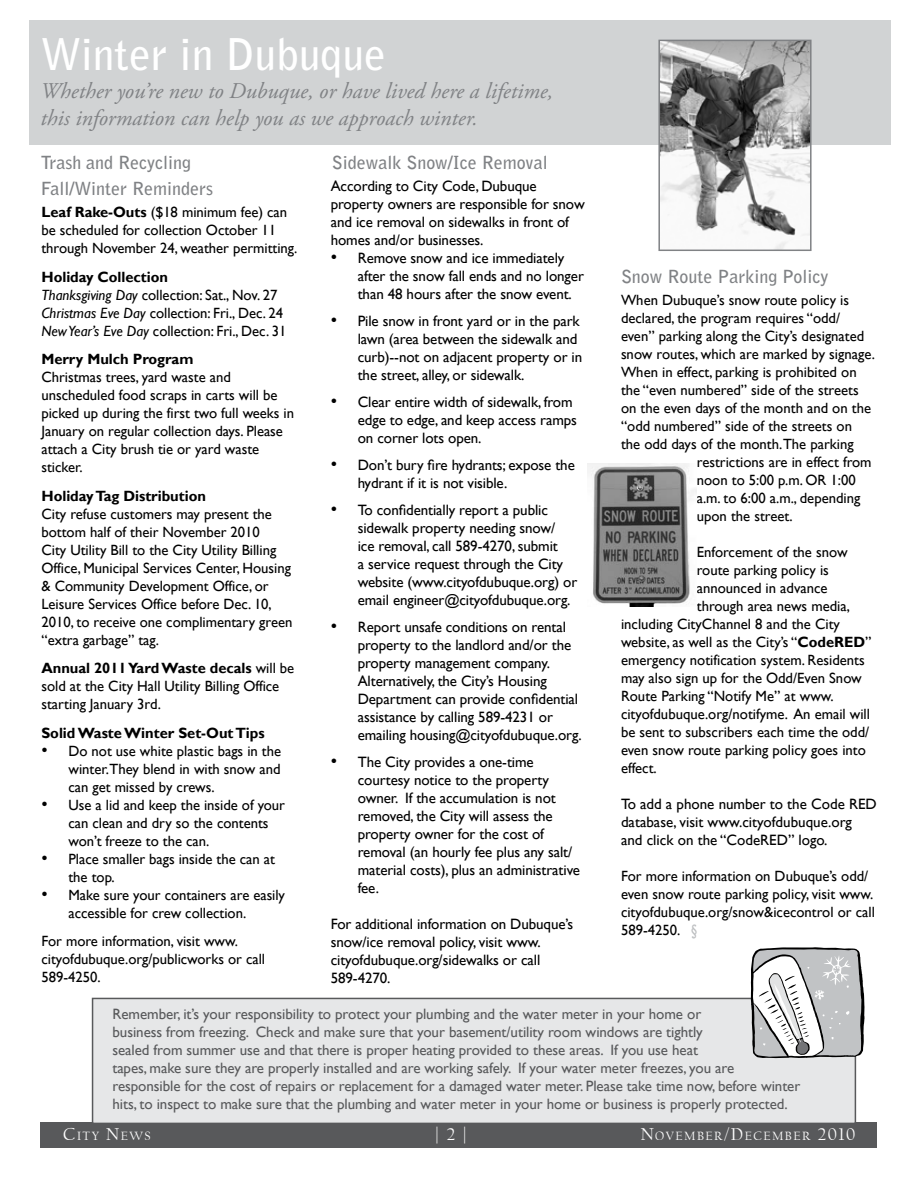
<style>
.page{position:relative;width:918px;height:1188px;background:#fff}
.page>*{position:absolute;margin:0;border:0;box-sizing:border-box;transform-origin:0 0}
.t1{font:700 43.5px "Bell Gothic Std";color:#fff}
.t2{font:italic 22.5px/27px "Adobe Garamond Pro";color:#808285}
.t3{font:700 18px "Bell Gothic Std";color:#808285}
.t4{font:18px "Californian FB";color:#fff}
.t5{font:15px/18px "Gill Sans";letter-spacing:-.005em;color:#000}
.t6{font:15px/18px "Gill Sans";letter-spacing:-.005em;color:#58595b}
.t7{font:14.85px/18px "Gill Sans";color:#000}
.t8{font:700 14.85px "Gill Sans";color:#000}
.t9{font:12.6px "Californian FB";letter-spacing:.115em;color:#fff}
.s1{font-size:18px}
.s2{font-weight:700}
.s3{font-style:italic}
.s4{font-size:17.85px}
.s5{font-size:15px;color:#bcbec0}
</style>
<div class="page">
<div style="left:30px;top:20px;width:861px;height:124px;background:#d1d3d4"></div>
<div style="left:40px;top:1123px;width:838px;height:25px;background:#58595b"></div>
<img style="left:661px;top:43px;width:148px;height:205px">
<div style="left:658px;top:40px;width:154px;height:211px;border:2px solid #808285"></div>
<img style="left:587px;top:463px;width:110px;height:143px">
<div style="left:92px;top:998px;width:764px;height:126px;background:#e6e7e8;border:2px solid #58595b"></div>
<svg style="left:751px;top:947px;width:113px;height:111px"></svg>
<h1 class="t1" style="left:40px;top:28px;width:347px">Winter in Dubuque</h1>
<h2 class="t2" style="left:40px;top:78px;width:514px">Whether you’re new to Dubuque, or have lived here a lifetime, this information can help you as we approach winter.</h2>
<p class="t3" style="left:41px;top:152px;width:152px">Trash and Recycling</p>
<p class="t3" style="left:332px;top:152px;width:217px">Sidewalk Snow/Ice Removal</p>
<p class="t3" style="left:41px;top:177px;width:174px">Fall/Winter Reminders</p>
<p class="t5" style="left:331px;top:177px;width:256px">According to City Code, Dubuque property owners are responsible for snow and ice removal on sidewalks in front of homes and/or businesses.</p>
<p class="t5" style="left:358px;top:249px;width:228px;text-indent:-27px"><span class="s1">•</span> Remove snow and ice immediately after the snow fall ends and no longer than 48 hours after the snow event.</p>
<p class="t5" style="left:358px;top:312px;width:226px;text-indent:-27px"><span class="s1">•</span> Pile snow in front yard or in the park lawn (area between the sidewalk and curb)--not on adjacent property or in the street, alley, or sidewalk.</p>
<p class="t5" style="left:358px;top:393px;width:221px;text-indent:-27px"><span class="s1">•</span> Clear entire width of sidewalk, from edge to edge, and keep access ramps on corner lots open.</p>
<p class="t5" style="left:358px;top:456px;width:219px;text-indent:-27px"><span class="s1">•</span> Don’t bury fire hydrants; expose the hydrant if it is not visible.</p>
<p class="t5" style="left:358px;top:501px;width:221px;text-indent:-27px"><span class="s1">•</span> To confidentially report a public sidewalk property needing snow/<br>ice removal, call 589-4270, submit<br>a service request through the City website (www.cityofdubuque.org) or email engineer@cityofdubuque.org.</p>
<p class="t5" style="left:358px;top:618px;width:225px;text-indent:-27px"><span class="s1">•</span> Report unsafe conditions on rental property to the landlord and/or the property management company.<br>Alternatively, the City’s Housing Department can provide confidential assistance by calling 589-4231 or emailing housing@cityofdubuque.org.</p>
<p class="t5" style="left:358px;top:753px;width:224px;text-indent:-27px"><span class="s1">•</span> The City provides a one-time courtesy notice to the property owner. If the accumulation is not removed, the City will assess the property owner for the cost of removal (an hourly fee plus any salt/ material costs), plus an administrative fee.</p>
<p class="t5" style="left:331px;top:915px;width:244px">For additional information on Dubuque’s snow/ice removal policy, visit www. cityofdubuque.org/sidewalks or call<br>589-4270.</p>
<p class="t7" style="left:41px;top:203px;width:257px"><span class="s2">Leaf Rake-Outs</span> ($18 minimum fee) can be scheduled for collection October 11 through November 24, weather permitting.</p>
<p class="t7" style="left:41px;top:268px;width:247px"><span class="s2">Holiday Collection<br></span><span class="s3">Thanksgiving Day</span> collection: Sat., Nov. 27<br><span class="s3">Christmas Eve Day</span> collection: Fri., Dec. 24<br><span class="s3">New Year’s Eve Day</span> collection: Fri., Dec. 31</p>
<p class="t8" style="left:41px;top:350px;width:154px">Merry Mulch Program</p>
<p class="t7" style="left:41px;top:368px;width:254px">Christmas trees, yard waste and unscheduled food scraps in carts will be picked up during the first two full weeks in January on regular collection days. Please attach a City brush tie or yard waste sticker.</p>
<p class="t8" style="left:41px;top:487px;width:166px">Holiday Tag Distribution</p>
<p class="t7" style="left:41px;top:505px;width:252px">City refuse customers may present the bottom half of their November 2010<br>City Utility Bill to the City Utility Billing Office, Municipal Services Center, Housing &amp; Community Development Office, or Leisure Services Office before Dec. 10, 2010, to receive one complimentary green “extra garbage” tag.</p>
<p class="t7" style="left:41px;top:659px;width:254px"><span class="s2">Annual 2011 Yard Waste decals</span> will be sold at the City Hall Utility Billing Office starting January 3rd.</p>
<p class="t8" style="left:41px;top:724px;width:225px">Solid Waste Winter Set-Out Tips</p>
<p class="t7" style="left:68px;top:742px;width:214px;text-align:justify;text-indent:-27px"><span class="s4">•</span> Do not use white plastic bags in the winter.They blend in with snow and can get missed by crews.</p>
<p class="t7" style="left:68px;top:796px;width:218px;text-indent:-27px"><span class="s4">•</span> Use a lid and keep the inside of your can clean and dry so the contents won’t freeze to the can.</p>
<p class="t7" style="left:68px;top:850px;width:208px;text-indent:-27px"><span class="s4">•</span> Place smaller bags inside the can at the top.</p>
<p class="t7" style="left:68px;top:886px;width:218px;text-indent:-27px"><span class="s4">•</span> Make sure your containers are easily accessible for crew collection.</p>
<p class="t7" style="left:41px;top:932px;width:225px">For more information, visit www. cityofdubuque.org/publicworks or call<br>589-4250.</p>
<p class="t3" style="left:621px;top:266px;width:209px">Snow Route Parking Policy</p>
<p class="t7" style="left:621px;top:291px;width:230px">When Dubuque’s snow route policy is</p>
<p class="t7" style="left:621px;top:309px;width:221px">declared, the program requires “odd/</p>
<p class="t7" style="left:621px;top:327px;width:245px">even” parking along the City’s designated</p>
<p class="t7" style="left:621px;top:345px;width:255px">snow routes, which are marked by signage.</p>
<p class="t7" style="left:621px;top:363px;width:237px">When in effect, parking is prohibited on</p>
<p class="t7" style="left:621px;top:381px;width:239px">the “even numbered” side of the streets</p>
<p class="t7" style="left:621px;top:399px;width:252px">on the even days of the month and on the</p>
<p class="t7" style="left:621px;top:417px;width:233px">“odd numbered” side of the streets on</p>
<p class="t7" style="left:621px;top:435px;width:234px">the odd days of the month.The parking</p>
<p class="t7" style="left:697px;top:453px;width:176px">restrictions are in effect from</p>
<p class="t7" style="left:697px;top:471px;width:161px">noon to 5:00 p.m. OR 1:00</p>
<p class="t7" style="left:697px;top:489px;width:165px">a.m. to 6:00 a.m., depending</p>
<p class="t7" style="left:697px;top:507px;width:97px">upon the street.</p>
<p class="t7" style="left:697px;top:543px;width:152px">Enforcement of the snow</p>
<p class="t7" style="left:697px;top:561px;width:134px">route parking policy is</p>
<p class="t7" style="left:697px;top:579px;width:132px">announced in advance</p>
<p class="t7" style="left:697px;top:597px;width:155px">through area news media,</p>
<p class="t7" style="left:621px;top:615px;width:221px">including CityChannel 8 and the City</p>
<p class="t7" style="left:621px;top:633px;width:252px">website, as well as the City’s “<span class="s2">CodeRED</span>”</p>
<p class="t7" style="left:621px;top:651px;width:245px">emergency notification system. Residents</p>
<p class="t7" style="left:621px;top:669px;width:242px">may also sign up for the Odd/Even Snow</p>
<p class="t7" style="left:621px;top:687px;width:214px">Route Parking “Notify Me” at www.</p>
<p class="t7" style="left:621px;top:705px;width:251px">cityofdubuque.org/notifyme. An email will</p>
<p class="t7" style="left:621px;top:723px;width:250px">be sent to subscribers each time the odd/</p>
<p class="t7" style="left:621px;top:741px;width:246px">even snow route parking policy goes into</p>
<p class="t7" style="left:621px;top:759px;width:37px">effect.</p>
<p class="t5" style="left:621px;top:795px;width:257px">To add a phone number to the Code RED database, visit www.cityofdubuque.org and click on the “CodeRED” logo.</p>
<p class="t7" style="left:621px;top:867px;width:255px">For more information on Dubuque’s odd/ even snow route parking policy, visit www. cityofdubuque.org/snow&amp;icecontrol or call 589-4250. <span class="s5">§</span></p>
<p class="t6" style="left:112px;top:1005px;width:689px">Remember, it’s your responsibility to protect your plumbing and the water meter in your home or<br>business from freezing. Check and make sure that your basement/utility room windows are tightly<br>sealed from summer use and that there is proper heating provided to these areas. If you use heat<br>tapes, make sure they are properly installed and are working safely. If your water meter freezes, you are responsible for the cost of repairs or replacement for a damaged water meter. Please take time now, before winter hits, to inspect to make sure that the plumbing and water meter in your home or business is properly protected.</p>
<p class="t9" style="left:48px;top:1129px;width:104px"><span class="s1">C</span> ITY <span class="s1">N</span>EWS</p>
<p class="t4" style="left:435px;top:1124px;width:34px">| 2 |</p>
<p class="t9" style="left:641px;top:1129px;width:216px"><span class="s1">N</span>OVEMBER<span class="s1">/D</span>ECEMBER <span class="s1">2010</span></p>
</div>
